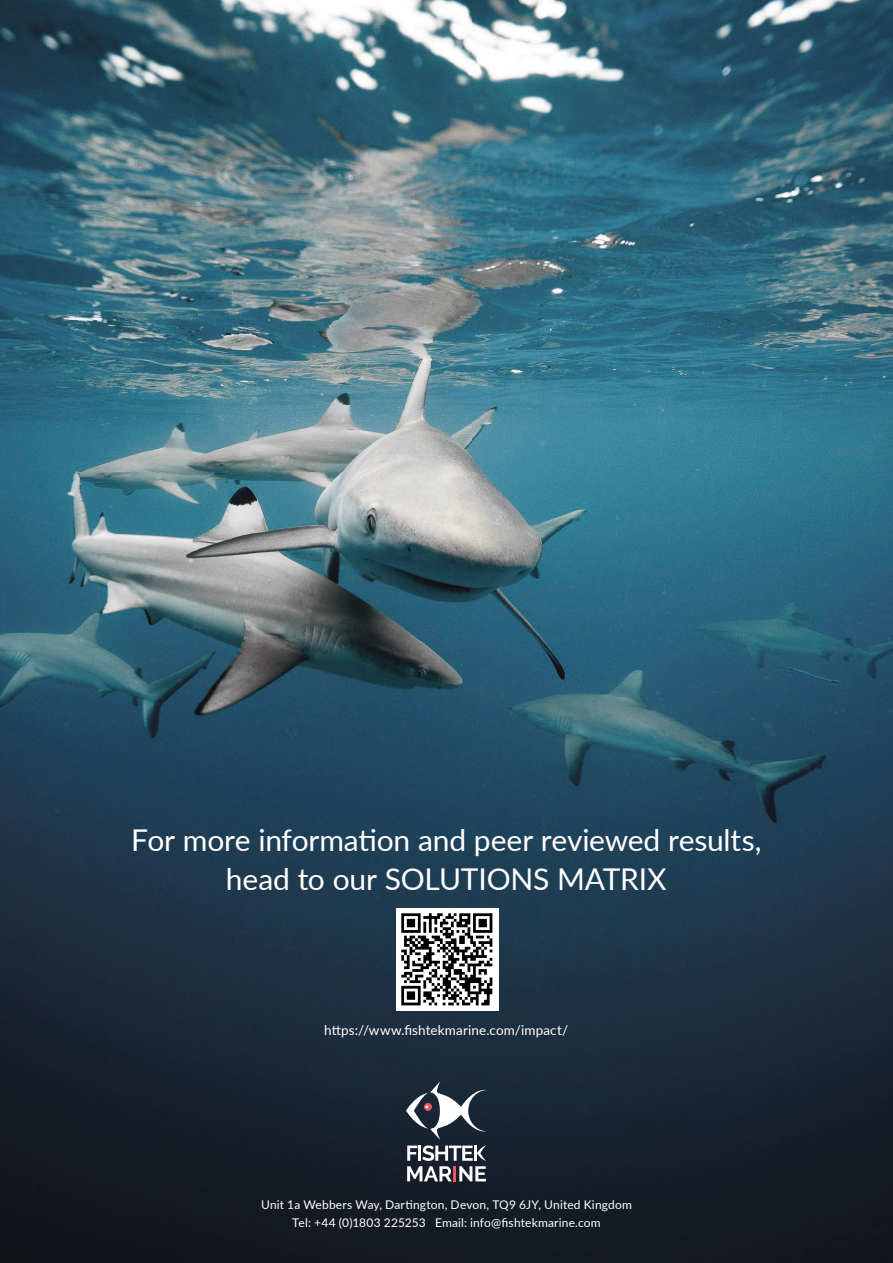
<style>
.page{position:relative;width:893px;height:1263px;background:#fff}
.page>*{position:absolute;margin:0;border:0;box-sizing:border-box;transform-origin:0 0}
.t1{font:30px/39px "Lato";letter-spacing:-.005em;color:#fff;text-align:center}
.t2{font:13.5px "Lato";letter-spacing:.01em;color:#fff}
.t3{font:12px/18px "Lato";letter-spacing:.015em;color:#fff;text-align:center}
</style>
<div class="page">
<img style="left:0;top:0;width:893px;height:1263px">
<svg style="left:406px;top:1081px;width:80px;height:100px"></svg>
<div style="left:396px;top:908px;width:102px;height:102px;background:#fff"></div>
<img style="left:401px;top:913px;width:92px;height:92px">
<h1 class="t1" style="left:131px;top:819px;width:632px">For more information and peer reviewed results, head to our SOLUTIONS MATRIX</h1>
<p class="t2" style="left:324px;top:1020px;width:246px">https://www.fishtekmarine.com/impact/</p>
<p class="t3" style="left:261px;top:1195px;width:372px">Unit 1a Webbers Way, Dartington, Devon, TQ9 6JY, United Kingdom<br>Tel: +44 (0)1803 225253 Email: info@fishtekmarine.com</p>
</div>
